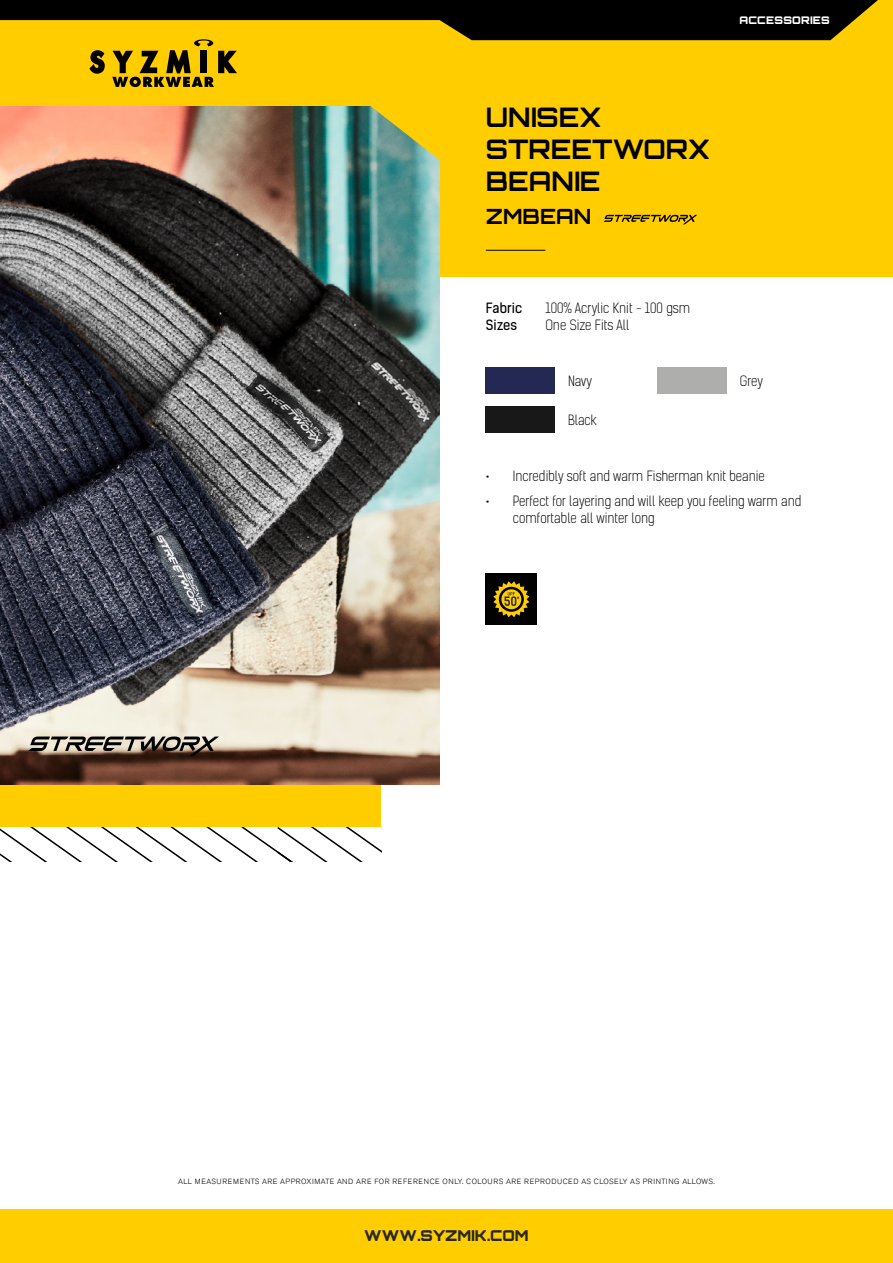
<style>
.page{position:relative;width:893px;height:1263px;background:#fff}
.page>*{position:absolute;margin:0;border:0;box-sizing:border-box;transform-origin:0 0}
.t1{font:700 27px/32.4px "Orbitron";color:#000}
.t2{font:700 21px "Orbitron";color:#000}
.t3{font:900 15px "Orbitron";color:#282827}
.t4{font:13.5px/16.5px "Kelson Sans Light BG";color:#000}
.t5{font:13.5px "Kelson Sans Regular BG";color:#000}
.t6{font:900 10.5px "Orbitron";letter-spacing:.025em;color:#fff}
.t7{font:300 7.5px "Akzidenz Grotesk BE";letter-spacing:.07em;color:#000}
</style>
<div class="page">
<div style="left:0;top:0;width:893px;height:277px;background:#ffcd00"></div>
<div style="left:0;top:784px;width:381px;height:43px;background:#ffcd00"></div>
<div style="left:0;top:1209px;width:893px;height:54px;background:#ffcd00"></div>
<hr style="left:486px;top:250px;width:59px;height:1px;background:#000">
<svg style="left:0;top:0;width:878px;height:87px"></svg>
<svg style="left:0;top:827px;width:381px;height:34px"></svg>
<img style="left:0;top:106px;width:440px;height:678px">
<svg style="left:28px;top:736px;width:191px;height:20px;background:#796d61"></svg>
<svg style="left:603px;top:215px;width:94px;height:9px"></svg>
<div style="left:486px;top:573px;width:51px;height:51px;background:#020203"></div>
<svg style="left:493px;top:581px;width:36px;height:36px"></svg>
<div style="left:486px;top:407px;width:69px;height:26px;background:#181818"></div>
<div style="left:486px;top:367px;width:69px;height:27px;background:#232953"></div>
<div style="left:658px;top:367px;width:69px;height:27px;background:#aeaead"></div>
<svg style="left:364px;top:106px;width:76px;height:59px"></svg>
<p class="t6" style="left:739px;top:14px;width:92px">ACCESSORIES</p>
<h1 class="t1" style="left:486px;top:100px;width:226px">UNISEX<br>STREETWORX<br>BEANIE</h1>
<h2 class="t2" style="left:486px;top:204px;width:107px">ZMBEAN</h2>
<p class="t5" style="left:486px;top:300px;width:38px">Fabric</p>
<p class="t4" style="left:545px;top:300px;width:146px">100% Acrylic Knit - 100 gsm</p>
<p class="t5" style="left:486px;top:316px;width:33px">Sizes</p>
<p class="t4" style="left:545px;top:317px;width:86px">One Size Fits All</p>
<p class="t4" style="left:568px;top:373px;width:26px">Navy</p>
<p class="t4" style="left:740px;top:373px;width:25px">Grey</p>
<p class="t4" style="left:568px;top:412px;width:30px">Black</p>
<p class="t4" style="left:486px;top:468px;width:281px">• Incredibly soft and warm Fisherman knit beanie</p>
<p class="t4" style="left:513px;top:493px;width:290px;text-indent:-27px">• Perfect for layering and will keep you feeling warm and comfortable all winter long</p>
<p class="t7" style="left:178px;top:1177px;width:538px">ALL MEASUREMENTS ARE APPROXIMATE AND ARE FOR REFERENCE ONLY. COLOURS ARE REPRODUCED AS CLOSELY AS PRINTING ALLOWS.</p>
<p class="t3" style="left:364px;top:1226px;width:166px">WWW.SYZMIK.COM</p>
</div>
